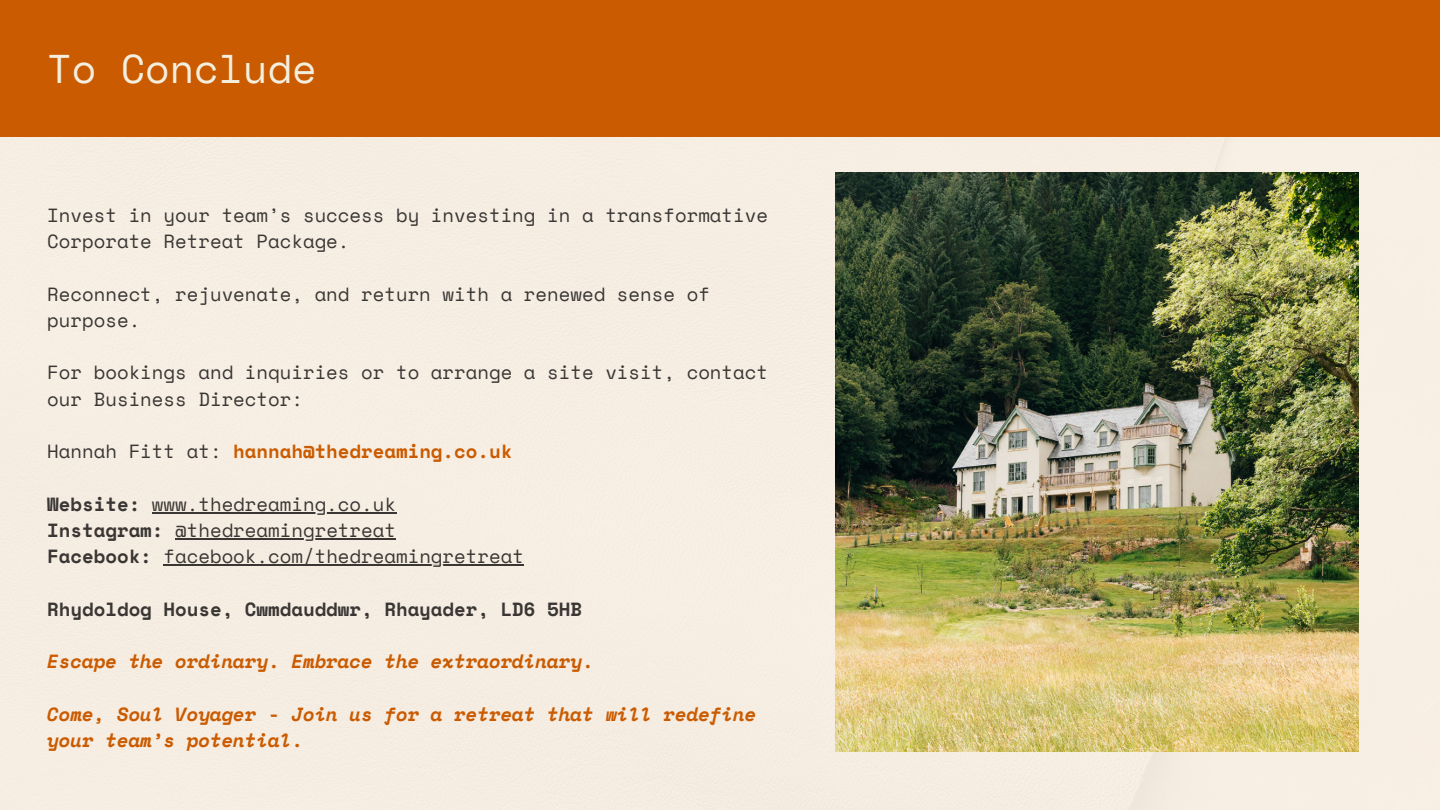
<style>
.page{position:relative;width:1440px;height:810px;background:#fff}
.page>*{position:absolute;margin:0;border:0;box-sizing:border-box;transform-origin:0 0}
.t1{font:40px "Space Mono";color:#f3eedd}
.t2{font:19px/26.2px "Space Mono";color:#393633}
.t3{font:italic 700 19px/26.2px "Space Mono";color:#ca5b00}
.t4{font:700 19px "Space Mono";color:#393633}
.t5{font:700 19px "Space Mono";color:#ca5b00}
.s1{font-weight:400;color:#393633}
.s2{font-weight:700}
</style>
<div class="page">
<div style="left:0;top:137px;width:1440px;height:673px;background:#f6ede3"></div>
<img style="left:835px;top:173px;width:524px;height:579px">
<hr style="left:152px;top:512px;width:244px;height:2px;background:#393633">
<hr style="left:175px;top:538px;width:221px;height:2px;background:#393633">
<hr style="left:164px;top:565px;width:360px;height:1px;background:#393633">
<div style="left:0;top:0;width:1440px;height:137px;background:#ca5b00"></div>
<p class="t1" style="left:47px;top:38px;width:271px">To Conclude</p>
<p class="t2" style="left:47px;top:202px;width:722px">Invest in your team’s success by investing in a transformative<br>Corporate Retreat Package.</p>
<p class="t2" style="left:47px;top:280px;width:664px">Reconnect, rejuvenate, and return with a renewed sense of purpose.</p>
<p class="t2" style="left:47px;top:359px;width:722px">For bookings and inquiries or to arrange a site visit, contact our Business Director:</p>
<p class="t5" style="left:47px;top:437px;width:467px"><span class="s1">Hannah Fitt at:</span> hannah@thedreaming.co.uk</p>
<p class="t2" style="left:47px;top:490px;width:350px"><span class="s2">Website:</span> www.thedreaming.co.uk</p>
<p class="t2" style="left:47px;top:517px;width:350px"><span class="s2">Instagram:</span> @thedreamingretreat</p>
<p class="t2" style="left:47px;top:543px;width:478px"><span class="s2">Facebook:</span> facebook.com/thedreamingretreat</p>
<p class="t4" style="left:47px;top:594px;width:536px">Rhydoldog House, Cwmdauddwr, Rhayader, LD6 5HB</p>
<p class="t3" style="left:47px;top:648px;width:548px">Escape the ordinary. Embrace the extraordinary.</p>
<p class="t3" style="left:47px;top:700px;width:711px">Come, Soul Voyager - Join us for a retreat that will redefine your team’s potential.</p>
</div>
